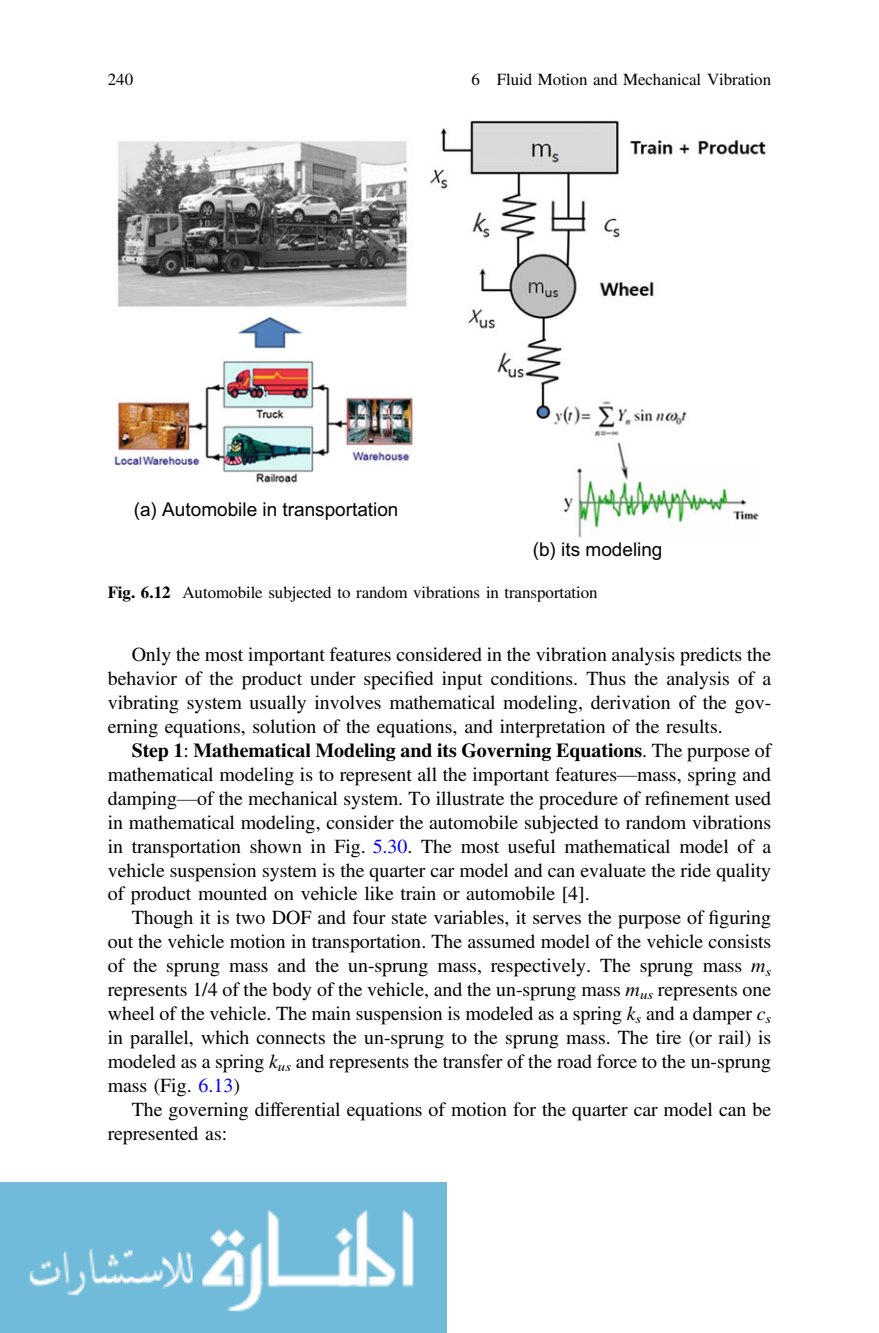
<style>
.page{position:relative;width:879px;height:1333px;background:#fff}
.page>*{position:absolute;margin:0;border:0;box-sizing:border-box;transform-origin:0 0}
.t1{font:20px/24px "Adv TT5 ada 87 cc 5";color:#000;text-align:justify}
.t2{font:20px "Adv T Teeee 58 d 9.B26";color:#000}
.t3{font:19px "Arial MT5";color:#000}
.t4{font:17px "Adv TT5 ada 87 cc 5";color:#000}
.s1{font-family:"Adv T Teeee 58 d 9.B26"}
.s2{font-family:"Adv TT5 ada 87 cc+fb 2"}
.s3{font-family:"Adv TT5 ada 87 cc 5"}
.s4{font-family:"Adv TT3713 a 231"}
.s5{color:#00f}
.s6{font-family:"Adv T Tf 2 e 4 df 62.I26"}
</style>
<div class="page">
<img style="left:0;top:1182px;width:446px;height:150px">
<img style="left:114px;top:120px;width:651px;height:418px">
<p class="t4" style="left:108px;top:73px;width:27px">240</p>
<p class="t4" style="left:471px;top:73px;width:301px">6 Fluid Motion and Mechanical Vibration</p>
<p class="t3" style="left:134px;top:502px;width:266px">(a) Automobile in transportation</p>
<p class="t3" style="left:533px;top:542px;width:131px">(b) its modeling</p>
<p class="t4" style="left:108px;top:586px;width:491px"><span class="s1">Fig. 6.12</span> Automobile subjected to random vibrations in transportation</p>
<p class="t1" style="left:108px;top:644px;width:665px;text-indent:24px">Only the most important features considered in the vibration analysis predicts the behavior of the product under speci<span class="s2">fi</span>ed input conditions. Thus the analysis of a vibrating system usually involves mathematical modeling, derivation of the gov&shy;erning equations, solution of the equations, and interpretation of the results.</p>
<p class="t2" style="left:132px;top:743px;width:641px">Step 1<span class="s3">:</span> Mathematical Modeling and its Governing Equations<span class="s3">. The purpose of</span></p>
<p class="t1" style="left:108px;top:764px;width:665px">mathematical modeling is to represent all the important features<span class="s4">—</span>mass, spring and damping<span class="s4">—</span>of the mechanical system. To illustrate the procedure of re<span class="s2">fi</span>nement used in mathematical modeling, consider the automobile subjected to random vibrations in transportation shown in Fig. <span class="s5">5.30</span>. The most useful mathematical model of a vehicle suspension system is the quarter car model and can evaluate the ride quality of product mounted on vehicle like train or automobile [4].</p>
<p class="t1" style="left:108px;top:907px;width:665px;text-indent:24px">Though it is two DOF and four state variables, it serves the purpose of <span class="s2">fi</span>guring out the vehicle motion in transportation. The assumed model of the vehicle consists of the sprung mass and the un-sprung mass, respectively. The sprung mass <span class="s6">m</span><sub>s </sub>represents 1/4 of the body of the vehicle, and the un-sprung mass <span class="s6">m</span><sub>us</sub> represents one wheel of the vehicle. The main suspension is modeled as a spring <span class="s6">k</span><sub>s</sub> and a damper <span class="s6">c</span><sub>s </sub>in parallel, which connects the un-sprung to the sprung mass. The tire (or rail) is modeled as a spring <span class="s6">k</span><sub>us</sub> and represents the transfer of the road force to the un-sprung mass (Fig. <span class="s5">6.13</span>)</p>
<p class="t1" style="left:108px;top:1098px;width:665px;text-indent:24px">The governing differential equations of motion for the quarter car model can be represented as:</p>
</div>
